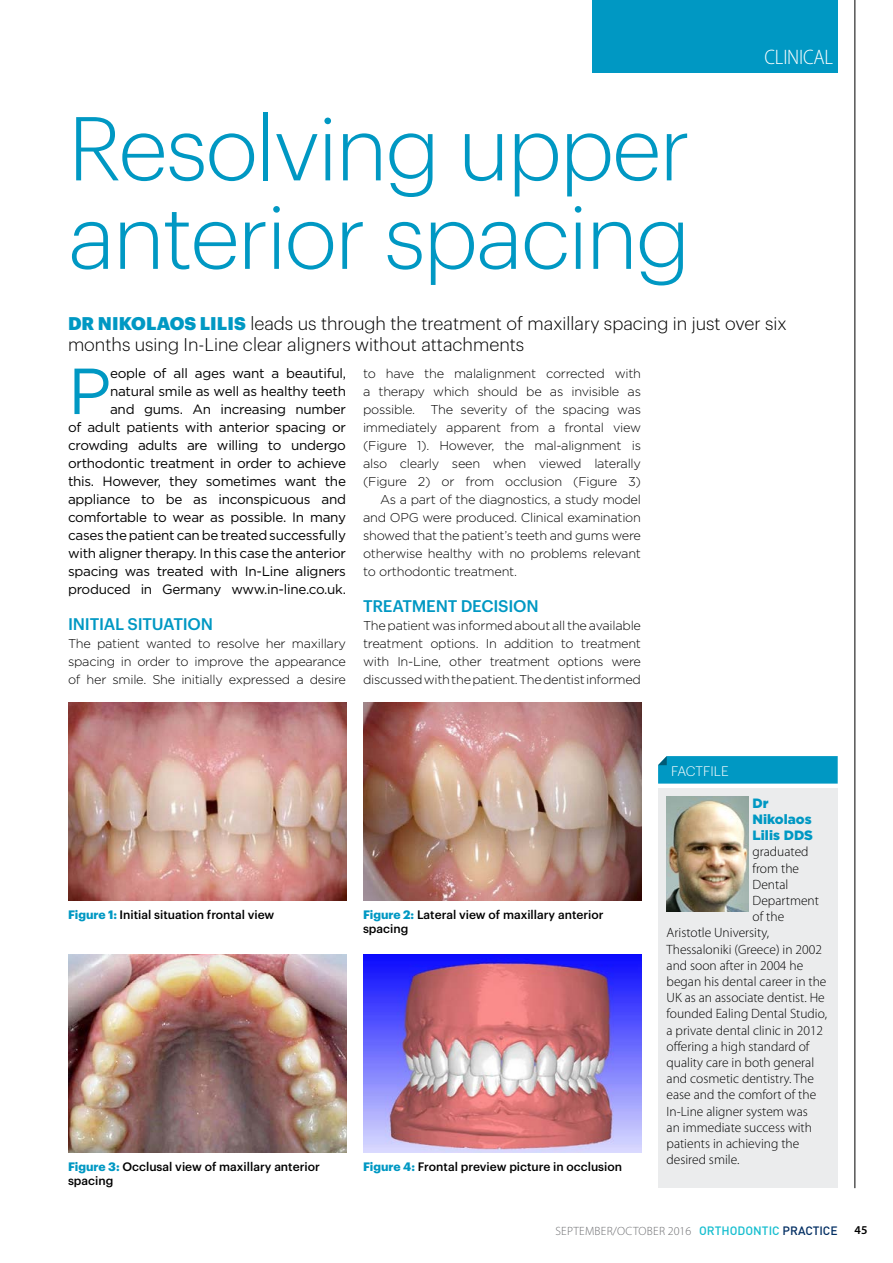
<style>
.page{position:relative;width:893px;height:1263px;background:#fff}
.page>*{position:absolute;margin:0;border:0;box-sizing:border-box;transform-origin:0 0}
.t1{font:300 88.5px/88.5px "Graphik";letter-spacing:-.02em;color:#0098c3}
.t2{font:64.95px "Gotham";color:#0098c3}
.t3{font:300 semi-condensed 21px "Myriad Pro";letter-spacing:-.01em;color:#fff}
.t4{font:300 18px/21px "Graphik";color:#000}
.t5{font:500 16.5px "Graphik";letter-spacing:-.015em;color:#0098c3}
.t6{font:13.5px/18px "Gotham";letter-spacing:-.02em;color:#000;text-align:right}
.t7{font:300 13.5px "Myriad Pro";color:#000}
.t8{font:900 13.5px/16.2px "Gotham";color:#0098c3}
.t9{font:300 13.5px "Graphik";letter-spacing:.005em;color:#fff}
.t10{font:300 12.75px/18px "Gotham";letter-spacing:-.02em;color:#000;text-align:justify}
.t11{font:500 12px/14.4px "Graphik";color:#000}
.t12{font:300 12px "Myriad Pro";letter-spacing:.02em;color:#6d6e71}
.t13{font:600 12px "Myriad Pro";color:#000}
.s1{font-weight:900;color:#0098c3}
.s2{font-weight:700;color:#0098c3}
.s3{font-family:"DIN";font-weight:500;color:#16becf}
.s4{font-family:"DIN";font-weight:500;color:#002d62}
</style>
<div class="page">
<hr style="left:855px;top:0;width:1px;height:1188px;background:#000">
<div style="left:592px;top:0;width:246px;height:72px;background:#0098c3"></div>
<div style="left:658px;top:788px;width:180px;height:400px;background:#ebeced"></div>
<img style="left:667px;top:797px;width:81px;height:114px">
<svg style="left:658px;top:756px;width:180px;height:28px;background:#069ac3"></svg>
<img style="left:68px;top:702px;width:278px;height:198px">
<img style="left:68px;top:954px;width:278px;height:198px">
<img style="left:363px;top:702px;width:278px;height:198px">
<img style="left:363px;top:954px;width:278px;height:198px">
<h3 class="t3" style="left:764px;top:46px;width:70px">CLINICAL</h3>
<h1 class="t1" style="left:68px;top:97px;width:624px">Resolving upper anterior spacing</h1>
<h3 class="t4" style="left:68px;top:312px;width:720px"><span class="s1">DR NIKOLAOS LILIS</span> leads us through the treatment of maxillary spacing in just over six months using In-Line clear aligners without attachments</h3>
<p class="t6" style="left:68px;top:364px;width:280px">eople of all ages want a beautiful, natural smile as well as healthy teeth<br>and gums. An increasing number<br>of adult patients with anterior spacing or crowding adults are willing to undergo orthodontic treatment in order to achieve this. However, they sometimes want the appliance to be as inconspicuous and comfortable to wear as possible. In many cases the patient can be treated successfully with aligner therapy. In this case the anterior spacing was treated with In-Line aligners produced in Germany www.in-line.co.uk.</p>
<p class="t5" style="left:68px;top:611px;width:146px">INITIAL SITUATION</p>
<p class="t10" style="left:68px;top:634px;width:280px">The patient wanted to resolve her maxillary spacing in order to improve the appearance of her smile. She initially expressed a desire</p>
<h2 class="t2" style="left:68px;top:349px;width:45px">P</h2>
<p class="t10" style="left:363px;top:364px;width:279px">to have the malalignment corrected with</p>
<p class="t10" style="left:363px;top:382px;width:279px">a therapy which should be as invisible as</p>
<p class="t10" style="left:363px;top:400px;width:280px">possible. The severity of the spacing was</p>
<p class="t10" style="left:363px;top:418px;width:279px">immediately apparent from a frontal view</p>
<p class="t10" style="left:363px;top:436px;width:279px">(Figure 1). However, the mal-alignment is</p>
<p class="t10" style="left:363px;top:454px;width:279px">also clearly seen when viewed laterally</p>
<p class="t10" style="left:363px;top:472px;width:279px">(Figure 2) or from occlusion (Figure 3)</p>
<p class="t10" style="left:380px;top:490px;width:262px">As a part of the diagnostics, a study model</p>
<p class="t10" style="left:363px;top:508px;width:279px">and OPG were produced. Clinical examination</p>
<p class="t10" style="left:363px;top:526px;width:279px">showed that the patient’s teeth and gums were</p>
<p class="t10" style="left:363px;top:544px;width:279px">otherwise healthy with no problems relevant</p>
<p class="t10" style="left:363px;top:562px;width:155px">to orthodontic treatment.</p>
<p class="t5" style="left:363px;top:593px;width:177px">TREATMENT DECISION</p>
<p class="t10" style="left:363px;top:616px;width:280px">The patient was informed about all the available treatment options. In addition to treatment with In-Line, other treatment options were discussed with the patient. The dentist informed</p>
<p class="t11" style="left:68px;top:906px;width:208px"><span class="s2">Figure 1:</span> Initial situation frontal view</p>
<p class="t11" style="left:68px;top:1158px;width:253px"><span class="s2">Figure 3:</span> Occlusal view of maxillary anterior spacing</p>
<p class="t11" style="left:363px;top:906px;width:242px"><span class="s2">Figure 2:</span> Lateral view of maxillary anterior spacing</p>
<p class="t11" style="left:363px;top:1158px;width:261px"><span class="s2">Figure 4:</span> Frontal preview picture in occlusion</p>
<p class="t9" style="left:671px;top:761px;width:59px">FACTFILE</p>
<p class="t8" style="left:753px;top:795px;width:62px">Dr<br>Nikolaos<br>Lilis DDS</p>
<p class="t7" style="left:753px;top:844px;width:57px">graduated</p>
<p class="t7" style="left:753px;top:860px;width:48px">from the</p>
<p class="t7" style="left:753px;top:876px;width:37px">Dental</p>
<p class="t7" style="left:753px;top:892px;width:68px">Department</p>
<p class="t7" style="left:753px;top:908px;width:33px">of the</p>
<p class="t7" style="left:667px;top:925px;width:104px">Aristotle University,</p>
<p class="t7" style="left:667px;top:941px;width:157px">Thessaloniki (Greece) in 2002</p>
<p class="t7" style="left:667px;top:957px;width:138px">and soon after in 2004 he</p>
<p class="t7" style="left:667px;top:973px;width:161px">began his dental career in the</p>
<p class="t7" style="left:667px;top:989px;width:160px">UK as an associate dentist. He</p>
<p class="t7" style="left:667px;top:1006px;width:162px">founded Ealing Dental Studio,</p>
<p class="t7" style="left:667px;top:1022px;width:158px">a private dental clinic in 2012</p>
<p class="t7" style="left:667px;top:1038px;width:144px">offering a high standard of</p>
<p class="t7" style="left:667px;top:1054px;width:149px">quality care in both general</p>
<p class="t7" style="left:667px;top:1070px;width:149px">and cosmetic dentistry. The</p>
<p class="t7" style="left:667px;top:1087px;width:151px">ease and the comfort of the</p>
<p class="t7" style="left:667px;top:1103px;width:143px">In-Line aligner system was</p>
<p class="t7" style="left:667px;top:1119px;width:147px">an immediate success with</p>
<p class="t7" style="left:667px;top:1135px;width:134px">patients in achieving the</p>
<p class="t7" style="left:667px;top:1151px;width:74px">desired smile.</p>
<p class="t12" style="left:555px;top:1223px;width:284px">SEPTEMBER/OCTOBER 2016 <span class="s3">ORTHODONTIC</span> <span class="s4">PRACTICE</span></p>
<p class="t13" style="left:855px;top:1222px;width:14px">45</p>
</div>
